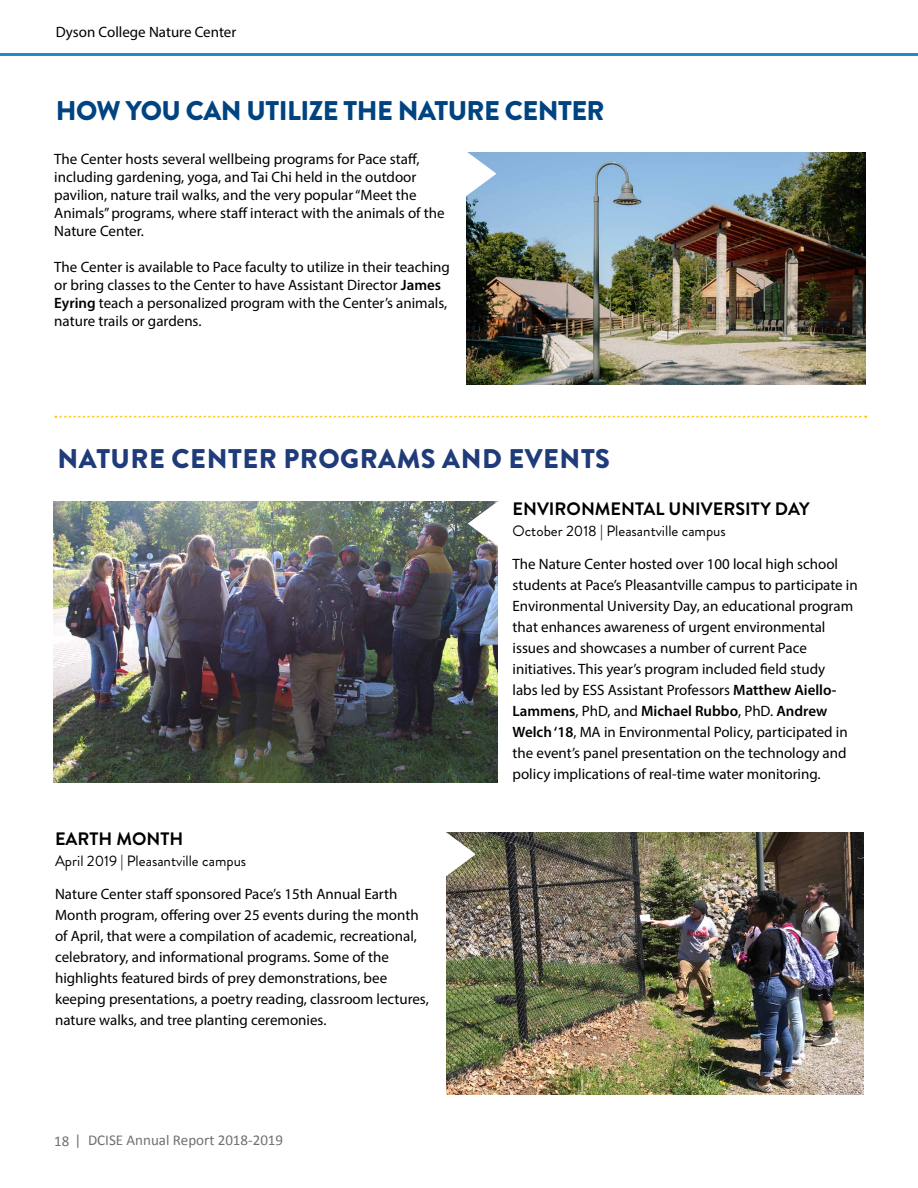
<style>
.page{position:relative;width:918px;height:1188px;background:#fff}
.page>*{position:absolute;margin:0;border:0;box-sizing:border-box;transform-origin:0 0}
.t1{font:900 27px "Brandon Grotesque";letter-spacing:-.02em;color:#004381}
.t2{font:900 27px "Brandon Grotesque";letter-spacing:.02em;color:#1f3b7a}
.t3{font:700 18px "Brandon Grotesque";color:#000}
.t4{font:15px/21px "Myriad Pro";color:#000}
.t5{font:15px "Brandon Grotesque";color:#000}
.t6{font:15px "Calibri";color:#6f7073}
.s1{font-weight:600}
</style>
<div class="page">
<hr style="left:0;top:53px;width:918px;height:3px;background:#208acb">
<img style="left:54px;top:502px;width:443px;height:280px">
<img style="left:446px;top:833px;width:418px;height:262px">
<svg style="left:468px;top:501px;width:30px;height:46px"></svg>
<svg style="left:446px;top:832px;width:30px;height:45px"></svg>
<svg style="left:55px;top:416px;width:811px;height:2px"></svg>
<img style="left:467px;top:152px;width:398px;height:232px">
<svg style="left:466px;top:152px;width:31px;height:45px"></svg>
<p class="t4" style="left:56px;top:21px;width:182px">Dyson College Nature Center</p>
<h1 class="t1" style="left:56px;top:91px;width:551px">HOW YOU CAN UTILIZE THE NATURE CENTER</h1>
<p class="t4" style="left:54px;top:149px;width:392px;line-height:18px">The Center hosts several wellbeing programs for Pace staff, including gardening, yoga, and Tai Chi held in the outdoor pavilion, nature trail walks, and the very popular “Meet the Animals” programs, where staff interact with the animals of the Nature Center.</p>
<p class="t4" style="left:54px;top:257px;width:397px;line-height:18px">The Center is available to Pace faculty to utilize in their teaching or bring classes to the Center to have Assistant Director <span class="s1">James Eyring</span> teach a personalized program with the Center’s animals, nature trails or gardens.</p>
<h1 class="t2" style="left:57px;top:439px;width:554px">NATURE CENTER PROGRAMS AND EVENTS</h1>
<p class="t3" style="left:55px;top:826px;width:130px">EARTH MONTH</p>
<p class="t5" style="left:55px;top:851px;width:193px">April 2019 | Pleasantville campus</p>
<p class="t4" style="left:55px;top:883px;width:375px">Nature Center staff sponsored Pace’s 15th Annual Earth Month program, offering over 25 events during the month of April, that were a compilation of academic, recreational, celebratory, and informational programs. Some of the highlights featured birds of prey demonstrations, bee keeping presentations, a poetry reading, classroom lectures, nature walks, and tree planting ceremonies.</p>
<p class="t6" style="left:54px;top:1131px;width:230px">18 | DCISE Annual Report 2018-2019</p>
<p class="t3" style="left:513px;top:496px;width:299px">ENVIRONMENTAL UNIVERSITY DAY</p>
<p class="t5" style="left:513px;top:520px;width:215px">October 2018 | Pleasantville campus</p>
<p class="t4" style="left:513px;top:553px;width:347px">The Nature Center hosted over 100 local high school students at Pace’s Pleasantville campus to participate in Environmental University Day, an educational program that enhances awareness of urgent environmental issues and showcases a number of current Pace initiatives. This year’s program included field study<br>labs led by ESS Assistant Professors <span class="s1">Matthew Aiello-Lammens</span>, PhD, and <span class="s1">Michael Rubbo</span>, PhD. <span class="s1">Andrew Welch ‘18</span>, MA in Environmental Policy, participated in the event’s panel presentation on the technology and policy implications of real-time water monitoring.</p>
</div>
